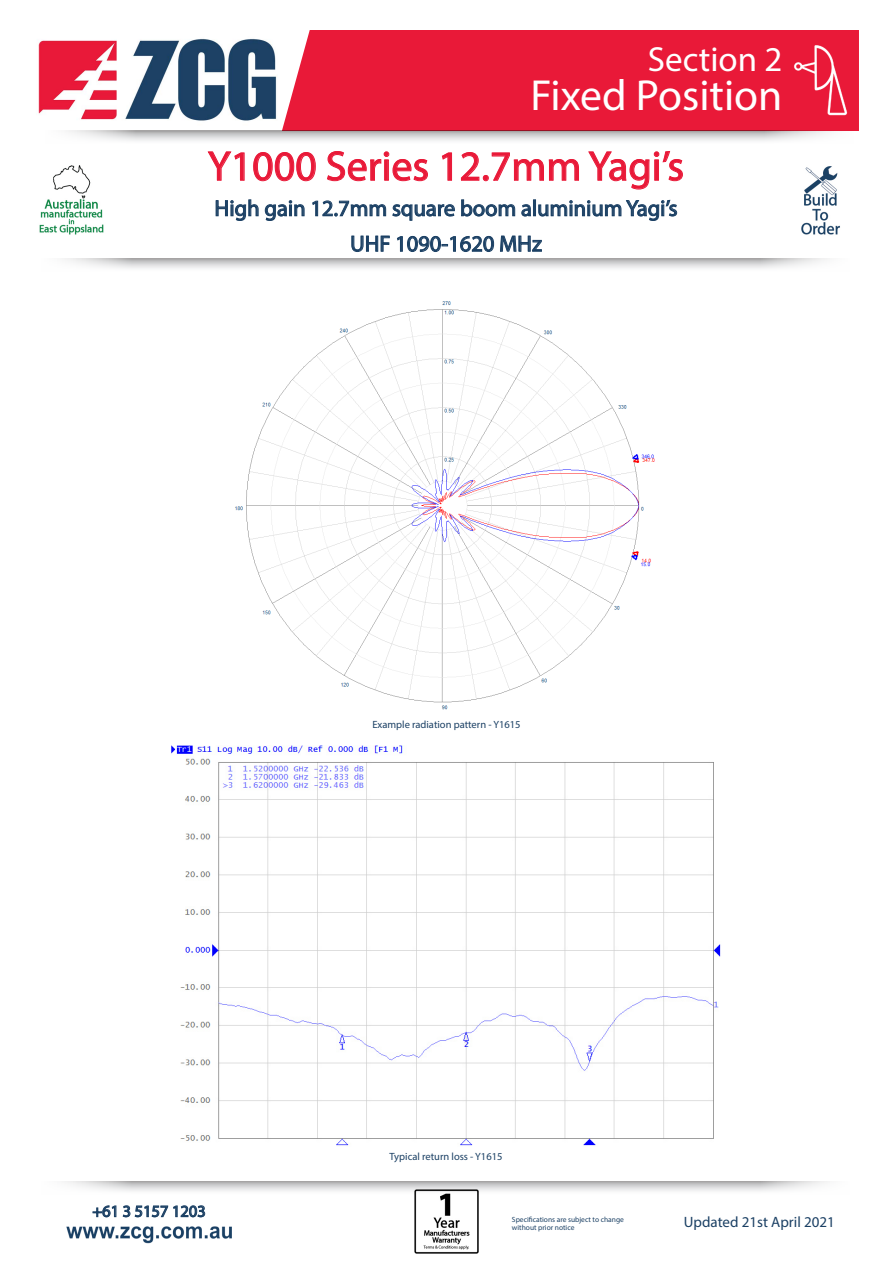
<style>
.page{position:relative;width:893px;height:1263px;background:#fff}
.page>*{position:absolute;margin:0;border:0;box-sizing:border-box;transform-origin:0 0}
.t1{font:43.65px "Myriad Pro";color:#fff}
.t2{font:42px "Myriad Pro";color:#e91938}
.t3{font:34.95px "Myriad Pro";color:#fff}
.t4{font:22.5px "Myriad Pro";color:#1b4064}
.t5{font:16.5px "Myriad Pro";color:#1b4064}
.t6{font:15px "Myriad Pro";color:#1b4064}
.t7{font:10.5px "Myriad Pro";color:#1b4064}
.t8{font:7.5px "Myriad Pro";color:#1b4064}
</style>
<div class="page">
<img style="left:66px;top:1226px;width:166px;height:17px">
<svg style="left:92px;top:1205px;width:114px;height:13px"></svg>
<svg style="left:65px;top:259px;width:762px;height:10px"></svg>
<div style="left:273px;top:30px;width:586px;height:101px;background:#e91938"></div>
<svg style="left:68px;top:131px;width:764px;height:10px"></svg>
<svg style="left:208px;top:151px;width:475px;height:101px"></svg>
<img style="left:38px;top:34px;width:244px;height:91px">
<img style="left:414px;top:1194px;width:64px;height:60px">
<img style="left:801px;top:166px;width:39px;height:69px">
<img style="left:39px;top:165px;width:65px;height:70px">
<img style="left:785px;top:44px;width:72px;height:72px">
<img style="left:235px;top:301px;width:420px;height:409px">
<img style="left:171px;top:745px;width:550px;height:401px">
<svg style="left:64px;top:1181px;width:764px;height:13px"></svg>
<p class="t3" style="left:648px;top:38px;width:136px">Section 2</p>
<p class="t1" style="left:530px;top:69px;width:254px">Fixed Position</p>
<p class="t2" style="left:208px;top:140px;width:478px">Y1000 Series 12.7mm Yagi’s</p>
<p class="t4" style="left:214px;top:194px;width:465px">High gain 12.7mm square boom aluminium Yagi’s</p>
<p class="t4" style="left:350px;top:230px;width:193px">UHF 1090-1620 MHz</p>
<p class="t7" style="left:372px;top:717px;width:150px">Example radiation pattern - Y1615</p>
<p class="t5" style="left:92px;top:1201px;width:115px">+61 3 5157 1203</p>
<p class="t7" style="left:389px;top:1150px;width:114px">Typical return loss - Y1615</p>
<p class="t8" style="left:512px;top:1214px;width:113px">Specifications are subject to change</p>
<p class="t8" style="left:512px;top:1223px;width:64px">without prior notice</p>
<p class="t6" style="left:684px;top:1213px;width:153px">Updated 21st April 2021</p>
</div>
